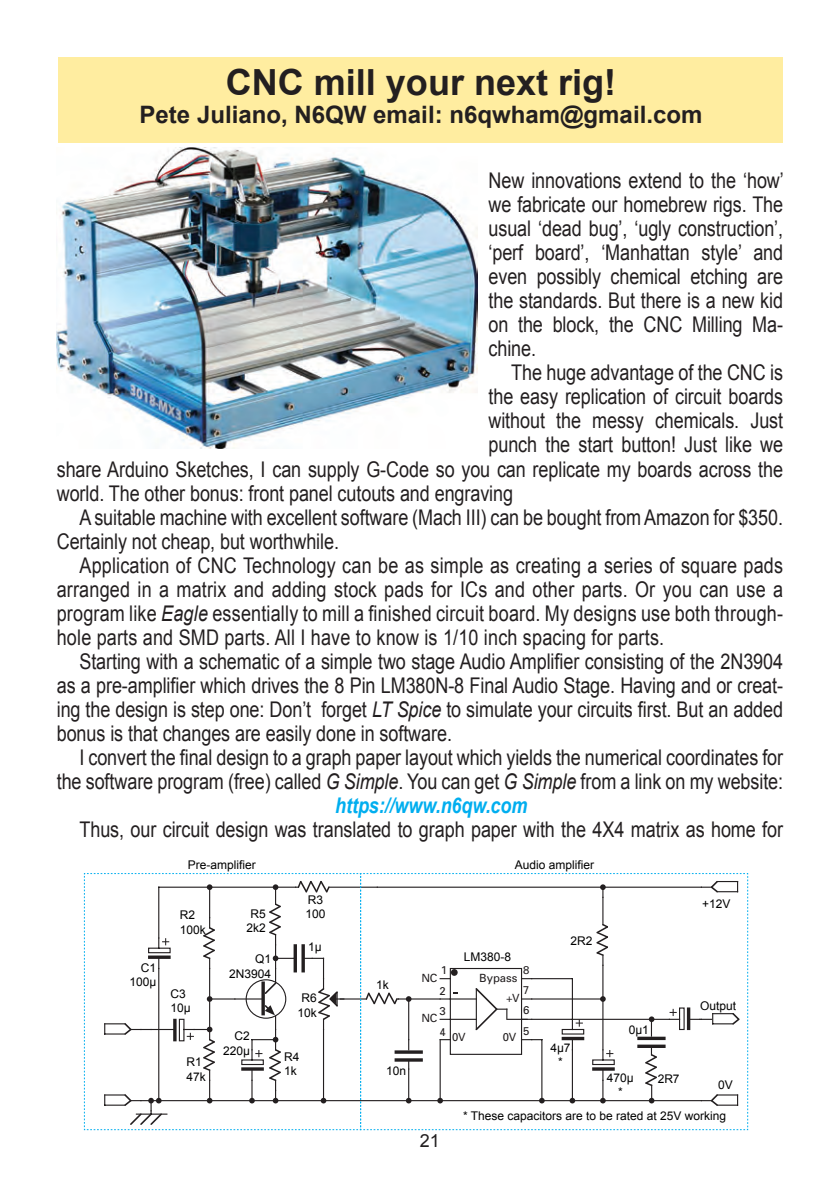
<style>
.page{position:relative;width:840px;height:1191px;background:#fff}
.page>*{position:absolute;margin:0;border:0;box-sizing:border-box;transform-origin:0 0}
.t1{font:700 36px "Arial";color:#231f20}
.t2{font:700 24px "Arial";color:#231f20}
.t3{font:21.6px/24px "Arial";letter-spacing:-.005em;color:#231f20;text-align:justify;scale:.83 1}
.t4{font:italic 700 21.6px "Arial";letter-spacing:-.005em;color:#00aeef;scale:.83 1}
.t5{font:18px "Arial";color:#231f20}
.t6{font:12px/14.4px "Arial";color:#000}
.t7{font:11.2px/21.4px "Univers";color:#231f20}
.s1{font-style:italic}
</style>
<div class="page">
<div style="left:58px;top:57px;width:723px;height:85px;background:#ffeda0"></div>
<img style="left:57px;top:147px;width:420px;height:302px">
<svg style="left:83px;top:873px;width:665px;height:257px"></svg>
<p class="t1" style="left:226px;top:59px;width:392px">CNC mill your next rig!</p>
<p class="t2" style="left:139px;top:99px;width:564px">Pete Juliano, N6QW email: n6qwham@gmail.com</p>
<p class="t3" style="left:488px;top:169px;width:357px">New innovations extend to the ‘how’ we fabricate our homebrew rigs. The usual ‘dead bug’, ‘ugly construction’, ‘perf board’, ‘Manhattan style’ and even possibly chemical etching are the standards. But there is a new kid on the block, the CNC Milling Ma&shy;chine.</p>
<p class="t3" style="left:511px;top:361px;width:329px">The huge advantage of the CNC is</p>
<p class="t3" style="left:488px;top:385px;width:356px">the easy replication of circuit boards</p>
<p class="t3" style="left:488px;top:409px;width:356px">without the messy chemicals. Just</p>
<p class="t3" style="left:488px;top:433px;width:356px">punch the start button! Just like we</p>
<p class="t3" style="left:57px;top:457px;width:876px">share Arduino Sketches, I can supply G-Code so you can replicate my boards across the</p>
<p class="t3" style="left:57px;top:481px;width:551px">world. The other bonus: front panel cutouts and engraving</p>
<p class="t3" style="left:57px;top:505px;width:876px;text-indent:23px">A suitable machine with excellent software (Mach III) can be bought from Amazon for $350.<br>Certainly not cheap, but worthwhile.</p>
<p class="t3" style="left:57px;top:553px;width:876px;text-indent:23px">Application of CNC Technology can be as simple as creating a series of square pads arranged in a matrix and adding stock pads for ICs and other parts. Or you can use a program like <span class="s1">Eagle</span> essentially to mill a finished circuit board. My designs use both through&shy;hole parts and SMD parts. All I have to know is 1/10 inch spacing for parts.</p>
<p class="t3" style="left:57px;top:649px;width:876px;text-indent:23px">Starting with a schematic of a simple two stage Audio Amplifier consisting of the 2N3904 as a pre-amplifier which drives the 8 Pin LM380N-8 Final Audio Stage. Having and or creat&shy;ing the design is step one: Don’t forget <span class="s1">LT Spice</span> to simulate your circuits first. But an added bonus is that changes are easily done in software.</p>
<p class="t3" style="left:57px;top:745px;width:876px;text-align:right">I convert the final design to a graph paper layout which yields the numerical coordinates for the software program (free) called <span class="s1">G Simple</span>. You can get <span class="s1">G Simple</span> from a link on my website:</p>
<p class="t4" style="left:335px;top:791px;width:233px">https://www.n6qw.com</p>
<p class="t3" style="left:79px;top:817px;width:848px">Thus, our circuit design was translated to graph paper with the 4X4 matrix as home for</p>
<p class="t6" style="left:129px;top:960px;width:28px;text-align:right">C1<br>100µ</p>
<p class="t6" style="left:188px;top:858px;width:69px">Pre-amplifier</p>
<p class="t6" style="left:514px;top:858px;width:81px">Audio amplifier</p>
<p class="t6" style="left:308px;top:892px;width:17px">R3</p>
<p class="t6" style="left:180px;top:908px;width:27px">R2<br>100k</p>
<p class="t6" style="left:170px;top:986px;width:22px">C3<br>10µ</p>
<p class="t6" style="left:186px;top:1055px;width:21px">R1<br>47k</p>
<p class="t6" style="left:250px;top:906px;width:17px">R5</p>
<p class="t6" style="left:305px;top:907px;width:21px">100</p>
<p class="t6" style="left:246px;top:921px;width:21px">2k2</p>
<p class="t6" style="left:308px;top:939px;width:15px">1µ</p>
<p class="t6" style="left:255px;top:951px;width:17px">Q1</p>
<p class="t6" style="left:463px;top:949px;width:49px">LM380-8</p>
<p class="t6" style="left:229px;top:966px;width:43px">2N3904</p>
<p class="t7" style="left:523px;top:958px;width:8px">8</p>
<p class="t7" style="left:439px;top:958px;width:9px">1<br>2</p>
<p class="t7" style="left:439px;top:1001px;width:8px;line-height:20.4px">3<br>4</p>
<p class="t7" style="left:421px;top:966px;width:17px">NC</p>
<p class="t7" style="left:421px;top:1007px;width:17px">NC</p>
<p class="t7" style="left:479px;top:966px;width:40px">Bypass</p>
<p class="t6" style="left:376px;top:977px;width:14px">1k</p>
<p class="t7" style="left:523px;top:979px;width:8px">7</p>
<p class="t7" style="left:506px;top:987px;width:15px">+V</p>
<p class="t6" style="left:297px;top:991px;width:21px;text-align:center">R6<br>10k</p>
<p class="t7" style="left:523px;top:999px;width:8px">6</p>
<p class="t7" style="left:523px;top:1019px;width:8px">5</p>
<p class="t6" style="left:223px;top:1028px;width:28px;text-align:right">C2<br>220µ</p>
<p class="t7" style="left:502px;top:1026px;width:15px">0V</p>
<p class="t7" style="left:452px;top:1026px;width:15px">0V</p>
<p class="t6" style="left:284px;top:1049px;width:17px">R4<br>1k</p>
<p class="t6" style="left:386px;top:1063px;width:21px">10n</p>
<p class="t6" style="left:570px;top:934px;width:23px">2R2</p>
<p class="t6" style="left:550px;top:1040px;width:22px;text-align:center">4µ7 *</p>
<p class="t6" style="left:628px;top:1022px;width:22px">0µ1</p>
<p class="t6" style="left:606px;top:1070px;width:28px;text-align:center">470µ *</p>
<p class="t6" style="left:657px;top:1071px;width:23px">2R7</p>
<p class="t6" style="left:701px;top:896px;width:30px">+12V</p>
<p class="t6" style="left:699px;top:998px;width:37px">Output</p>
<p class="t6" style="left:717px;top:1077px;width:16px">0V</p>
<p class="t5" style="left:419px;top:1129px;width:22px">21</p>
<p class="t6" style="left:463px;top:1108px;width:264px">* These capacitors are to be rated at 25V working</p>
</div>
